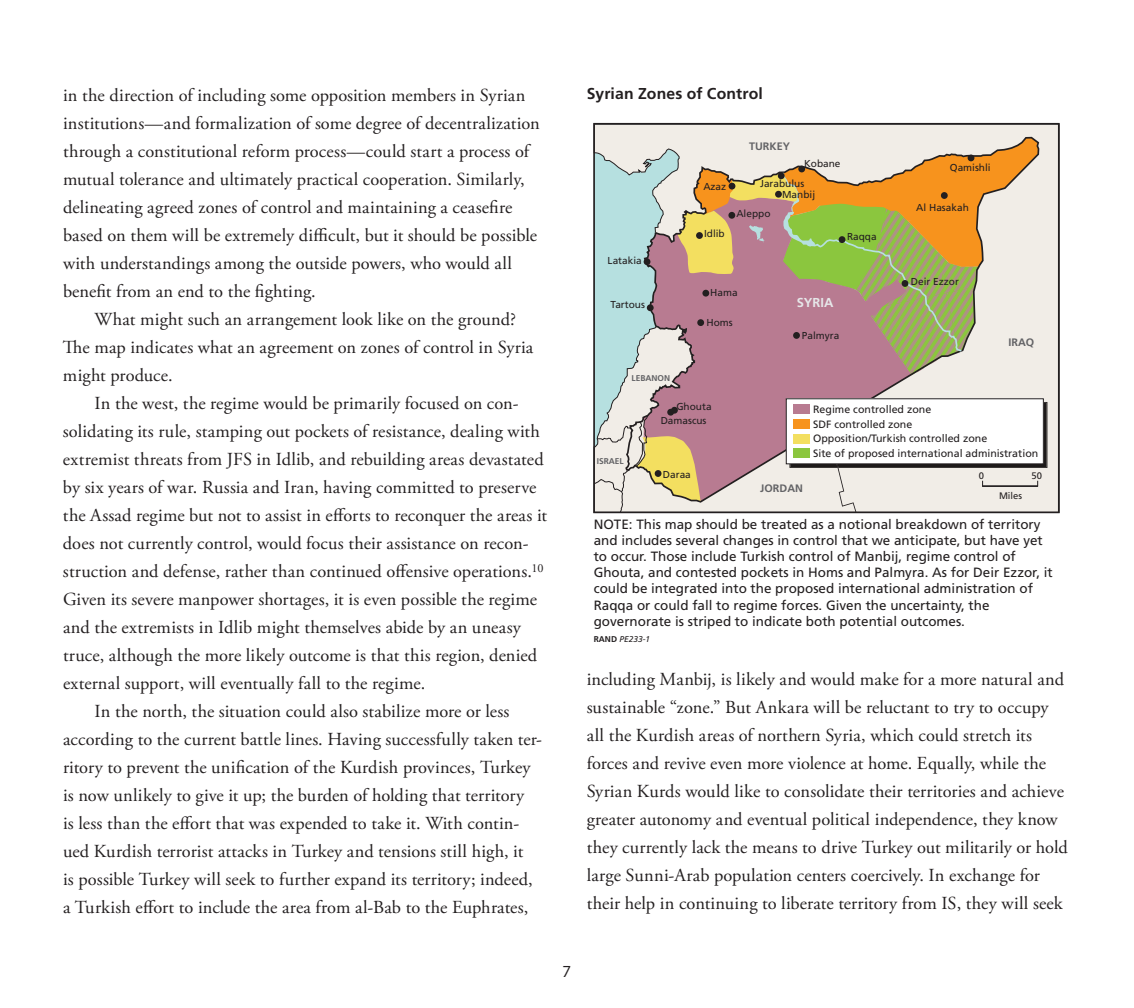
<style>
.page{position:relative;width:1134px;height:1008px;background:#fff}
.page>*{position:absolute;margin:0;border:0;box-sizing:border-box;transform-origin:0 0}
.t1{font:18.38px/28px "Adobe Garamond Pro";letter-spacing:.005em;color:#231f20}
.t2{font:700 15.75px "Frutiger LT Std";letter-spacing:.01em;color:#231f20}
.t3{font:15.75px "Caecilia LT Std";color:#231f20}
.t4{font:13.47px/16.1px "Frutiger LT Std";color:#231f20}
.t5{font:700 12.95px "Frutiger LT Std";color:#e6e7e9}
.t6{font:700 10.85px "Frutiger LT Std";color:#636366}
.t7{font:10.67px/14.7px "Frutiger LT Std";color:#231f20}
.t8{font:10.15px/10.7px "Frutiger LT Std";color:#231f20}
.t9{font:9.45px "Frutiger LT Std";color:#231f20}
.t10{font:700 8.4px "Frutiger LT Std";color:#636366}
.t11{font:italic 8.4px "Frutiger LT Std";color:#231f20}
.s1{font-weight:700;font-style:normal}
</style>
<div class="page">
<div style="left:596px;top:126px;width:461px;height:384px;background:#f1ede7"></div>
<svg style="left:593px;top:138px;width:454px;height:375px;background:#cfbda8"></svg>
<div style="left:839px;top:236px;width:6px;height:7px;border:2px solid #231f20;border-radius:50%"></div>
<p class="t1" style="left:63px;top:83px;width:478px">in the direction of including some opposition members in Syrian institutions—and formalization of some degree of decentralization through a constitutional reform process—could start a process of mutual tolerance and ultimately practical cooperation. Similarly, delineating agreed zones of control and maintaining a ceasefire based on them will be extremely difficult, but it should be possible with understandings among the outside powers, who would all benefit from an end to the fighting.</p>
<p class="t1" style="left:63px;top:307px;width:472px;text-indent:31px">What might such an arrangement look like on the ground?<br>The map indicates what an agreement on zones of control in Syria might produce.</p>
<p class="t1" style="left:94px;top:391px;width:426px">In the west, the regime would be primarily focused on con-</p>
<p class="t1" style="left:63px;top:419px;width:478px">solidating its rule, stamping out pockets of resistance, dealing with</p>
<p class="t1" style="left:63px;top:447px;width:482px">extremist threats from JFS in Idlib, and rebuilding areas devastated</p>
<p class="t1" style="left:63px;top:475px;width:475px">by six years of war. Russia and Iran, having committed to preserve</p>
<p class="t1" style="left:63px;top:503px;width:486px">the Assad regime but not to assist in efforts to reconquer the areas it</p>
<p class="t1" style="left:63px;top:531px;width:467px">does not currently control, would focus their assistance on recon-</p>
<p class="t1" style="left:63px;top:559px;width:482px">struction and defense, rather than continued offensive operations.<sup>10</sup></p>
<p class="t1" style="left:63px;top:587px;width:476px">Given its severe manpower shortages, it is even possible the regime</p>
<p class="t1" style="left:63px;top:615px;width:460px">and the extremists in Idlib might themselves abide by an uneasy</p>
<p class="t1" style="left:63px;top:643px;width:476px">truce, although the more likely outcome is that this region, denied</p>
<p class="t1" style="left:63px;top:671px;width:364px">external support, will eventually fall to the regime.</p>
<p class="t1" style="left:95px;top:699px;width:417px">In the north, the situation could also stabilize more or less</p>
<p class="t1" style="left:63px;top:727px;width:481px">according to the current battle lines. Having successfully taken ter-</p>
<p class="t1" style="left:63px;top:755px;width:469px">ritory to prevent the unification of the Kurdish provinces, Turkey</p>
<p class="t1" style="left:63px;top:783px;width:463px">is now unlikely to give it up; the burden of holding that territory</p>
<p class="t1" style="left:63px;top:811px;width:458px">is less than the effort that was expended to take it. With contin-</p>
<p class="t1" style="left:63px;top:839px;width:462px">ued Kurdish terrorist attacks in Turkey and tensions still high, it</p>
<p class="t1" style="left:63px;top:867px;width:471px">is possible Turkey will seek to further expand its territory; indeed,</p>
<p class="t1" style="left:63px;top:895px;width:467px">a Turkish effort to include the area from al-Bab to the Euphrates,</p>
<p class="t2" style="left:587px;top:85px;width:177px">Syrian Zones of Control</p>
<p class="t8" style="left:608px;top:256px;width:36px">Latakia</p>
<p class="t8" style="left:610px;top:300px;width:36px">Tartous</p>
<p class="t10" style="left:631px;top:374px;width:40px">LEBANON</p>
<p class="t6" style="left:749px;top:140px;width:42px">TURKEY</p>
<p class="t8" style="left:804px;top:159px;width:38px">Kobane</p>
<p class="t8" style="left:703px;top:182px;width:24px">Azaz</p>
<p class="t8" style="left:782px;top:179px;width:35px;text-indent:-22px">Jarabulus<br>Manbij</p>
<p class="t8" style="left:704px;top:229px;width:22px">Idlib</p>
<p class="t8" style="left:736px;top:209px;width:36px">Aleppo</p>
<p class="t8" style="left:710px;top:288px;width:29px">Hama</p>
<p class="t8" style="left:706px;top:318px;width:28px">Homs</p>
<p class="t8" style="left:847px;top:232px;width:31px">Raqqa</p>
<p class="t5" style="left:797px;top:294px;width:38px">SYRIA</p>
<p class="t8" style="left:802px;top:331px;width:39px">Palmyra</p>
<p class="t8" style="left:950px;top:163px;width:42px">Qamishli</p>
<p class="t8" style="left:916px;top:203px;width:54px">Al Hasakah</p>
<p class="t8" style="left:911px;top:277px;width:50px">Deir Ezzor</p>
<p class="t6" style="left:1008px;top:336px;width:27px">IRAQ</p>
<p class="t10" style="left:597px;top:456px;width:29px">ISRAEL</p>
<p class="t8" style="left:676px;top:402px;width:37px">Ghouta</p>
<p class="t8" style="left:661px;top:415px;width:47px">Damascus</p>
<p class="t8" style="left:663px;top:470px;width:29px">Daraa</p>
<p class="t6" style="left:760px;top:482px;width:44px">JORDAN</p>
<p class="t7" style="left:813px;top:403px;width:227px">Regime controlled zone<br>SDF controlled zone<br>Opposition/Turkish controlled zone<br>Site of proposed international administration</p>
<p class="t9" style="left:979px;top:472px;width:7px">0</p>
<p class="t9" style="left:1032px;top:472px;width:12px">50</p>
<p class="t9" style="left:999px;top:492px;width:25px">Miles</p>
<p class="t4" style="left:594px;top:517px;width:461px">NOTE: This map should be treated as a notional breakdown of territory and includes several changes in control that we anticipate, but have yet to occur. Those include Turkish control of Manbij, regime control of Ghouta, and contested pockets in Homs and Palmyra. As for Deir Ezzor, it could be integrated into the proposed international administration of Raqqa or could fall to regime forces. Given the uncertainty, the governorate is striped to indicate both potential outcomes.</p>
<p class="t11" style="left:594px;top:634px;width:58px"><span class="s1">RAND</span> PE233-1</p>
<p class="t1" style="left:587px;top:667px;width:483px">including Manbij, is likely and would make for a more natural and sustainable “zone.” But Ankara will be reluctant to try to occupy all the Kurdish areas of northern Syria, which could stretch its forces and revive even more violence at home. Equally, while the Syrian Kurds would like to consolidate their territories and achieve greater autonomy and eventual political independence, they know they currently lack the means to drive Turkey out militarily or hold large Sunni-Arab population centers coercively. In exchange for their help in continuing to liberate territory from IS, they will seek</p>
<p class="t3" style="left:563px;top:962px;width:10px">7</p>
</div>
